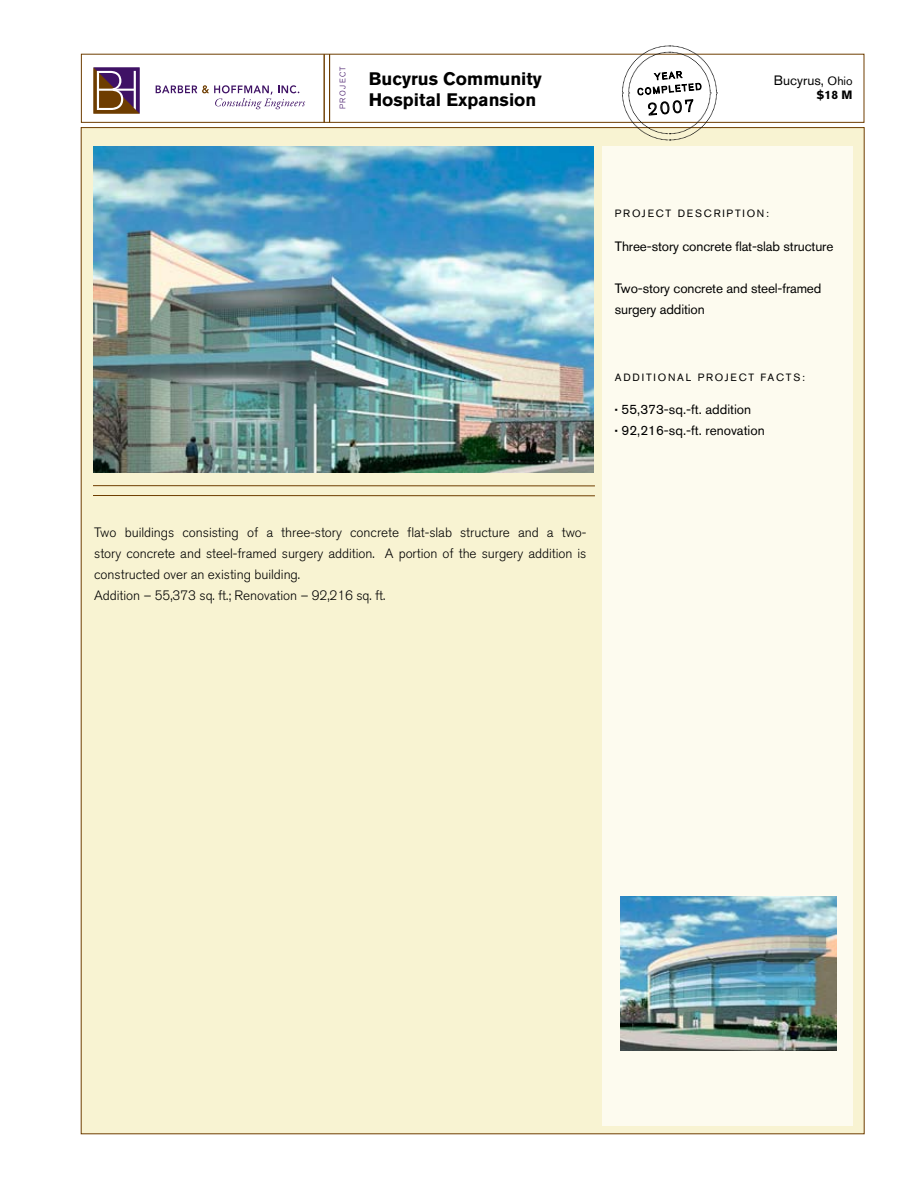
<style>
.page{position:relative;width:918px;height:1188px;background:#fff}
.page>*{position:absolute;margin:0;border:0;box-sizing:border-box;transform-origin:0 0}
.t1{font:700 18px/21.6px "Akzidenz Grotesk BQ";color:#000}
.t2{font:300 13.5px/21px "Akzidenz Grotesk BQ";letter-spacing:-.005em;color:#000}
.t3{font:13.5px/21px "Akzidenz Grotesk BQ";letter-spacing:-.01em;color:#000}
.t4{font:700 12px "Akzidenz Grotesk BQ";color:#000}
.t5{font:10.5px "Akzidenz Grotesk BQ";letter-spacing:.17em;color:#000}
.t6{font:300 8.1px "Akzidenz Grotesk BQ";letter-spacing:.18em;color:#3f1265}
.s1{font-size:12px}
.s2{font-size:9px}
</style>
<div class="page">
<div style="left:81px;top:127px;width:783px;height:1007px;background:#f8f3d2"></div>
<div style="left:81px;top:54px;width:783px;height:69px;background:#fff;border:1px solid #6e3d00"></div>
<svg style="left:156px;top:85px;width:149px;height:24px"></svg>
<svg style="left:94px;top:68px;width:45px;height:45px;background:#77525a"></svg>
<div style="left:90px;top:64px;width:53px;height:53px;border:3px solid #fff"></div>
<hr style="left:324px;top:54px;width:1px;height:69px;background:#6e3d00">
<hr style="left:329px;top:54px;width:1px;height:69px;background:#6e3d00">
<div style="left:602px;top:146px;width:251px;height:980px;background:#fdfbef"></div>
<hr style="left:93px;top:485px;width:502px;height:1px;background:#6e3d00">
<hr style="left:93px;top:495px;width:502px;height:1px;background:#6e3d00">
<img style="left:94px;top:146px;width:500px;height:326px">
<img style="left:620px;top:896px;width:216px;height:155px">
<svg style="left:622px;top:46px;width:95px;height:95px"></svg>
<p class="t6" style="left:338px;top:109px;width:44px;rotate:-90deg">PROJECT</p>
<h1 class="t1" style="left:369px;top:68px;width:175px">Bucyrus Community<br>Hospital Expansion</h1>
<p class="t3" style="left:774px;top:69px;width:80px">Bucyrus, <span class="s1">Ohio</span></p>
<p class="t4" style="left:817px;top:88px;width:37px">$18 M</p>
<p class="t5" style="left:615px;top:207px;width:156px">PROJECT DESCRIPTION:</p>
<p class="t3" style="left:615px;top:236px;width:220px">Three-story concrete flat-slab structure</p>
<p class="t3" style="left:615px;top:278px;width:208px">Two-story concrete and steel-framed surgery addition</p>
<p class="t5" style="left:615px;top:371px;width:192px">ADDITIONAL PROJECT FACTS:</p>
<p class="t3" style="left:615px;top:399px;width:138px"><span class="s2">•</span> 55,373-sq.-ft. addition</p>
<p class="t3" style="left:615px;top:420px;width:151px"><span class="s2">•</span> 92,216-sq.-ft. renovation</p>
<p class="t2" style="left:94px;top:522px;width:494px">Two buildings consisting of a three-story concrete flat-slab structure and a two&shy;story concrete and steel-framed surgery addition. A portion of the surgery addition is constructed over an existing building.<br>Addition – 55,373 sq. ft.; Renovation – 92,216 sq. ft.</p>
</div>
